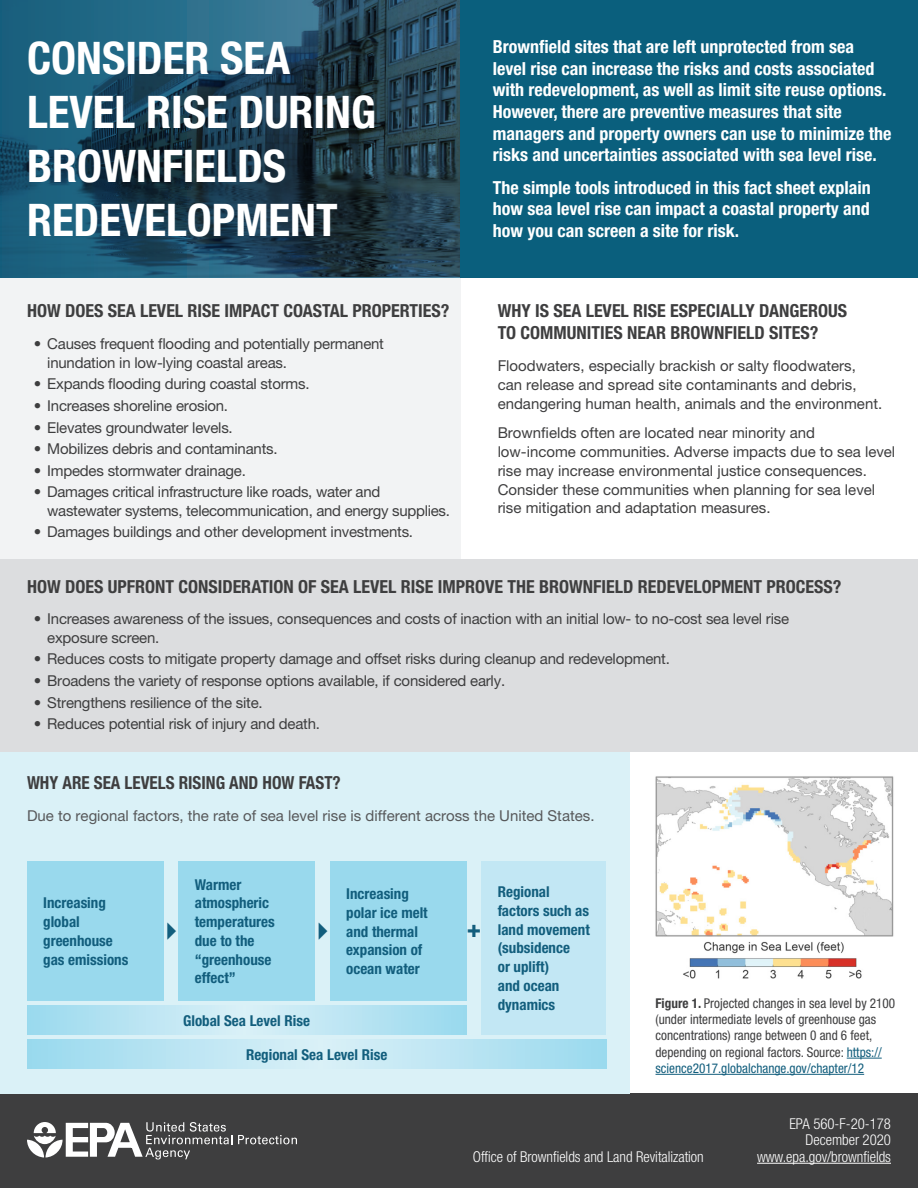
<style>
.page{position:relative;width:918px;height:1188px;background:#fff}
.page>*{position:absolute;margin:0;border:0;box-sizing:border-box;transform-origin:0 0}
.t1{font:700 condensed 45px/54px "Helvetica Neue LT Pro";color:#fff}
.t2{font:800 condensed 24px "Helvetica Neue LT Pro";color:#125e7d}
.t3{font:700 condensed 18px/21.6px "Helvetica Neue LT Pro";color:#fff}
.t4{font:700 condensed 18px/21.6px "Helvetica Neue LT Pro";color:#3e3e3f}
.t5{font:700 condensed 18px "Helvetica Neue LT Pro";color:#3e3e3f;scale:.95 1}
.t6{font:15px/18.8px "Helvetica Neue LT Pro";letter-spacing:-.015em;color:#3e3e3f}
.t7{font:700 condensed 15px/18.8px "Helvetica Neue LT Pro";color:#125e7d}
.t8{font:300 condensed 15px/16.4px "Helvetica Neue LT Pro";color:#fff;text-align:right}
.t9{font:15px "Helvetica Neue LT Pro";color:#57585a}
.t10{font:condensed 13.5px/16.2px "Helvetica Neue LT Pro";color:#3e3e3f}
.s1{font-weight:800}
.s2{font-weight:700}
.s3{color:#125e7d}
</style>
<div class="page">
<div style="left:0;top:1094px;width:918px;height:94px;background:#3e3e3f"></div>
<svg style="left:238px;top:1135px;width:59px;height:9px"></svg>
<svg style="left:27px;top:1122px;width:205px;height:37px"></svg>
<div style="left:0;top:752px;width:630px;height:342px;background:#daf1f7"></div>
<img style="left:655px;top:776px;width:239px;height:203px">
<svg style="left:27px;top:1040px;width:579px;height:29px"></svg>
<div style="left:0;top:277px;width:460px;height:282px;background:#f2f3f4"></div>
<img style="left:0;top:0;width:460px;height:277px">
<div style="left:460px;top:0;width:458px;height:277px;background:#0a5f7d"></div>
<div style="left:482px;top:861px;width:124px;height:174px;background:#c2e7f4"></div>
<svg style="left:27px;top:1006px;width:439px;height:29px"></svg>
<div style="left:27px;top:861px;width:136px;height:140px;background:#99d9ed"></div>
<div style="left:179px;top:861px;width:136px;height:140px;background:#99d9ed"></div>
<div style="left:330px;top:861px;width:136px;height:140px;background:#99d9ed"></div>
<hr style="left:847px;top:1058px;width:35px;height:1px;background:#125e7d">
<hr style="left:656px;top:1074px;width:208px;height:1px;background:#125e7d">
<hr style="left:757px;top:1163px;width:134px;height:1px;background:#fff">
<div style="left:0;top:559px;width:918px;height:193px;background:#dcdddf"></div>
<h1 class="t1" style="left:27px;top:30px;width:351px">CONSIDER SEA<br>LEVEL RISE DURING<br>BROWNFIELDS<br>REDEVELOPMENT</h1>
<p class="t3" style="left:493px;top:36px;width:400px">Brownfield sites that are left unprotected from sea level rise can increase the risks and costs associated with redevelopment, as well as limit site reuse options.<br>However, there are preventive measures that site managers and property owners can use to minimize the risks and uncertainties associated with sea level rise.</p>
<p class="t3" style="left:493px;top:176px;width:380px;text-align:justify">The simple tools introduced in this fact sheet explain how sea level rise can impact a coastal property and how you can screen a site for risk.</p>
<h2 class="t4" style="left:27px;top:300px;width:424px">HOW DOES SEA LEVEL RISE IMPACT COASTAL PROPERTIES?</h2>
<p class="t6" style="left:47px;top:335px;width:338px;line-height:18.3px;text-indent:-14px"><span class="s1">•</span> Causes frequent flooding and potentially permanent inundation in low-lying coastal areas.</p>
<p class="t6" style="left:34px;top:374px;width:277px"><span class="s1">•</span> Expands flooding during coastal storms.</p>
<p class="t6" style="left:34px;top:396px;width:196px"><span class="s1">•</span> Increases shoreline erosion.</p>
<p class="t6" style="left:34px;top:418px;width:201px"><span class="s1">•</span> Elevates groundwater levels.</p>
<p class="t6" style="left:34px;top:439px;width:245px"><span class="s1">•</span> Mobilizes debris and contaminants.</p>
<p class="t6" style="left:34px;top:461px;width:214px"><span class="s1">•</span> Impedes stormwater drainage.</p>
<p class="t6" style="left:47px;top:483px;width:404px;line-height:18.3px;text-indent:-14px"><span class="s1">•</span> Damages critical infrastructure like roads, water and wastewater systems, telecommunication, and energy supplies.</p>
<p class="t6" style="left:34px;top:522px;width:381px"><span class="s1">•</span> Damages buildings and other development investments.</p>
<h2 class="t4" style="left:498px;top:300px;width:351px">WHY IS SEA LEVEL RISE ESPECIALLY DANGEROUS<br>TO COMMUNITIES NEAR BROWNFIELD SITES?</h2>
<p class="t6" style="left:498px;top:356px;width:386px">Floodwaters, especially brackish or salty floodwaters, can release and spread site contaminants and debris, endangering human health, animals and the environment.</p>
<p class="t6" style="left:498px;top:423px;width:399px">Brownfields often are located near minority and low-income communities. Adverse impacts due to sea level rise may increase environmental justice consequences.<br>Consider these communities when planning for sea level rise mitigation and adaptation measures.</p>
<h2 class="t4" style="left:27px;top:575px;width:816px">HOW DOES UPFRONT CONSIDERATION OF SEA LEVEL RISE IMPROVE THE BROWNFIELD REDEVELOPMENT PROCESS?</h2>
<p class="t6" style="left:47px;top:610px;width:743px;line-height:18.3px;text-indent:-14px"><span class="s1">•</span> Increases awareness of the issues, consequences and costs of inaction with an initial low- to no-cost sea level rise exposure screen.</p>
<p class="t6" style="left:34px;top:649px;width:638px"><span class="s1">•</span> Reduces costs to mitigate property damage and offset risks during cleanup and redevelopment.</p>
<p class="t6" style="left:34px;top:671px;width:473px"><span class="s1">•</span> Broadens the variety of response options available, if considered early.</p>
<p class="t6" style="left:34px;top:693px;width:230px"><span class="s1">•</span> Strengthens resilience of the site.</p>
<p class="t6" style="left:34px;top:714px;width:288px"><span class="s1">•</span> Reduces potential risk of injury and death.</p>
<h2 class="t5" style="left:27px;top:772px;width:332px">WHY ARE SEA LEVELS RISING AND HOW FAST?</h2>
<p class="t9" style="left:27px;top:807px;width:569px">Due to regional factors, the rate of sea level rise is different across the United States.</p>
<p class="t7" style="left:43px;top:894px;width:87px">Increasing global greenhouse gas emissions</p>
<p class="t7" style="left:195px;top:875px;width:81px">Warmer atmospheric temperatures due to the “greenhouse effect”</p>
<p class="t7" style="left:346px;top:884px;width:83px">Increasing polar ice melt and thermal expansion of ocean water</p>
<p class="t7" style="left:183px;top:1011px;width:128px">Global Sea Level Rise</p>
<p class="t7" style="left:246px;top:1045px;width:143px">Regional Sea Level Rise</p>
<p class="t2" style="left:467px;top:914px;width:16px">+</p>
<p class="t7" style="left:498px;top:882px;width:93px">Regional factors such as land movement (subsidence<br>or uplift)<br>and ocean dynamics</p>
<p class="t10" style="left:656px;top:995px;width:241px"><span class="s2">Figure 1.</span> Projected changes in sea level by 2100 (under intermediate levels of greenhouse gas concentrations) range between 0 and 6 feet, depending on regional factors. Source: <span class="s3">https:// science2017.globalchange.gov/chapter/12</span></p>
<p class="t8" style="left:473px;top:1148px;width:232px">Office of Brownfields and Land Revitalization</p>
<p class="t8" style="left:757px;top:1116px;width:135px">EPA 560-F-20-178<br>December 2020 www.epa.gov/brownfields</p>
</div>
